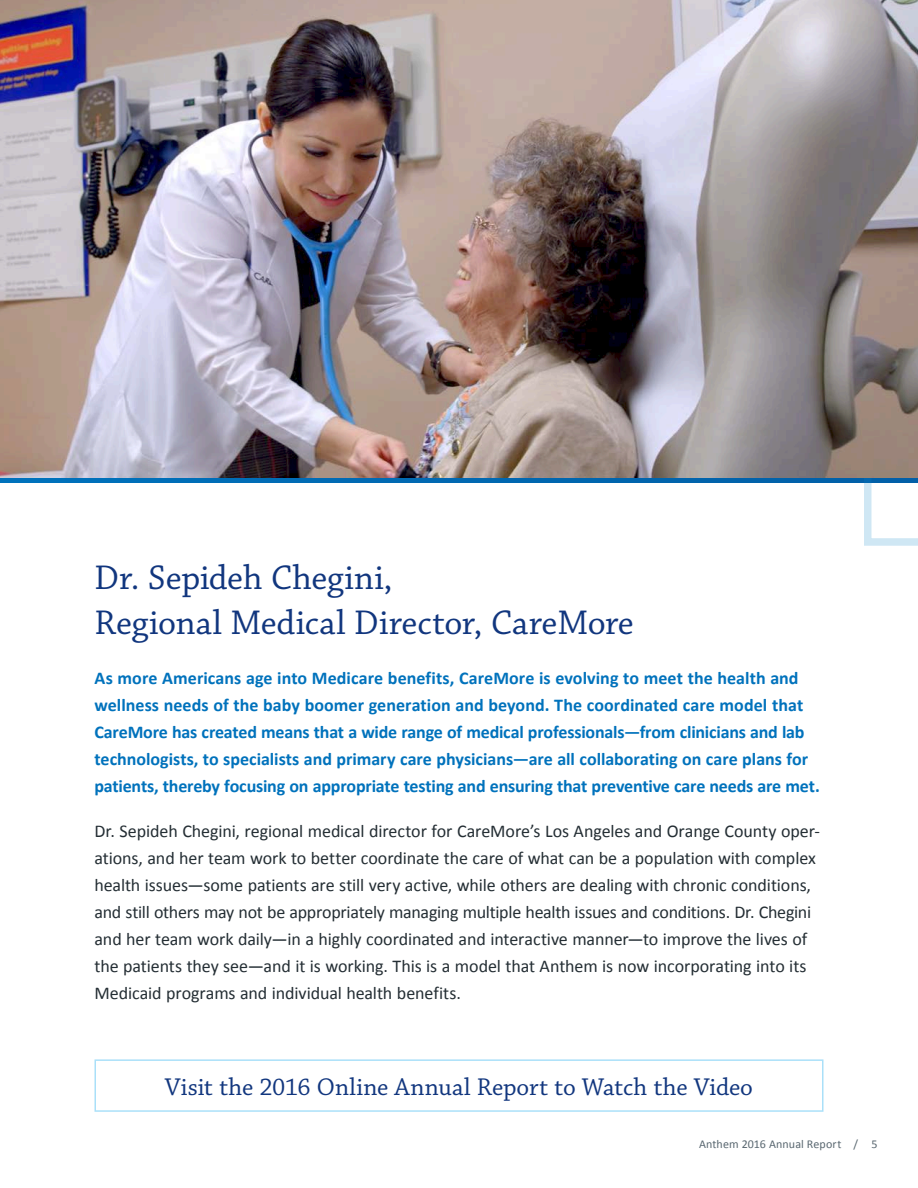
<style>
.page{position:relative;width:918px;height:1188px;background:#fff}
.page>*{position:absolute;margin:0;border:0;box-sizing:border-box;transform-origin:0 0}
.Heading_1_White{font:36px/45px "Chaparral Pro";color:#11367e}
.Heading_1_White-2{font:25.5px "Chaparral Pro";color:#11367e}
.Heading_2{font:18px/27px "Calibri";letter-spacing:-.01em;color:#242e34}
.Heading_2-2{font:700 18px/27px "Calibri";letter-spacing:-.005em;color:#0072bc}
.t1{font:12px "Calibri";letter-spacing:.01em;color:#596770}
</style>
<div class="page">
<svg style="left:864px;top:477px;width:54px;height:69px"></svg>
<div style="left:94px;top:1059px;width:730px;height:53px;border:2px solid #aae0f9"></div>
<img style="left:0;top:0;width:918px;height:477px">
<p class="Heading_1_White" style="left:94px;top:557px;width:541px">Dr. Sepideh Chegini,<br>Regional Medical Director, CareMore</p>
<p class="Heading_2-2" style="left:94px;top:664px;width:727px">As more Americans age into Medicare benefits, CareMore is evolving to meet the health and wellness needs of the baby boomer generation and beyond. The coordinated care model that CareMore has created means that a wide range of medical professionals—from clinicians and lab technologists, to specialists and primary care physicians—are all collaborating on care plans for patients, thereby focusing on appropriate testing and ensuring that preventive care needs are met.</p>
<p class="Heading_2" style="left:94px;top:817px;width:727px">Dr. Sepideh Chegini, regional medical director for CareMore’s Los Angeles and Orange County oper&shy;ations, and her team work to better coordinate the care of what can be a population with complex health issues—some patients are still very active, while others are dealing with chronic conditions, and still others may not be appropriately managing multiple health issues and conditions. Dr. Chegini and her team work daily—in a highly coordinated and interactive manner—to improve the lives of the patients they see—and it is working. This is a model that Anthem is now incorporating into its Medicaid programs and individual health benefits.</p>
<p class="Heading_1_White-2" style="left:165px;top:1073px;width:590px">Visit the 2016 Online Annual Report to Watch the Video</p>
<p class="t1" style="left:699px;top:1136px;width:180px">Anthem 2016 Annual Report / 5</p>
</div>
